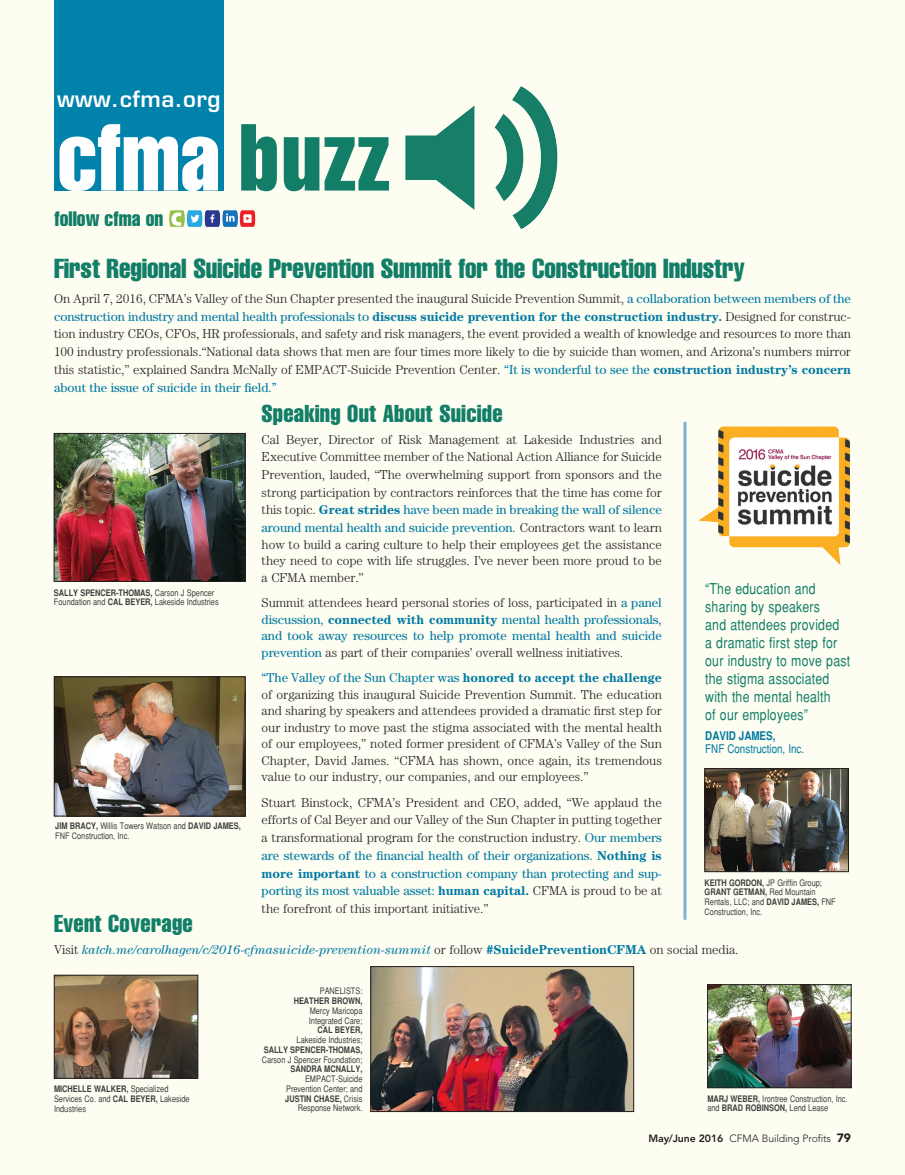
<style>
.page{position:relative;width:905px;height:1175px;background:#fff}
.page>*{position:absolute;margin:0;border:0;box-sizing:border-box;transform-origin:0 0}
.t1{font:extra-condensed 93.3px "Helvetica";letter-spacing:.015em;color:#fff}
.text{font:extra-condensed 27px "Helvetica";letter-spacing:-.005em;color:#137e67}
.Buzz_Secondary_Title{font:extra-condensed 24px "Helvetica";letter-spacing:.01em;color:#137e67}
.t2{font:600 22.05px "Eurostile";letter-spacing:.025em;color:#fff}
.t3{font:extra-condensed 20.55px "Helvetica";color:#137e67}
.Buzz_Secondary_Title-2{font:condensed 15px/18px "Helvetica";letter-spacing:.015em;color:#137e67}
.text-2{font:300 12.9px/17.7px "Century";letter-spacing:-.005em;color:#231f20;text-align:justify}
.text-3{font:12.9px/16.5px "Century";letter-spacing:-.005em;color:#0079a3;text-align:justify}
.Buzz_Secondary_Title-3{font:italic 12.9px "Century";letter-spacing:-.005em;color:#0079a3}
.Buzz_Secondary_Title-4{font:condensed 12px/13.5px "Helvetica";color:#0079a3}
.t4{font:300 10.5px "Avenir LT Std";letter-spacing:-.015em;color:#231f20}
.text-4{font:condensed 9px/9.8px "Helvetica";color:#3e3e3f}
.s1{color:#137e67}
.s2{font-weight:400;color:#0079a3}
.s3{font-weight:700;color:#0079a3}
.s4{font-weight:300;color:#231f20}
.s5{font-weight:700}
.s6{font-weight:300;font-style:normal;color:#231f20}
.s7{font-weight:700;font-style:normal}
.s8{font-weight:800}
.s9{font-weight:900;font-size:12px}
</style>
<div class="page">
<div style="left:0;top:0;width:904px;height:1174px;background:#fdfdf1"></div>
<img style="left:374px;top:76px;width:199px;height:165px">
<div style="left:54px;top:0;width:170px;height:190px;background:#0082ab"></div>
<img style="left:166px;top:209px;width:94px;height:18px">
<img style="left:56px;top:435px;width:187px;height:144px">
<div style="left:54px;top:433px;width:191px;height:148px;border:1px solid #231f20"></div>
<img style="left:372px;top:968px;width:260px;height:141px">
<div style="left:370px;top:966px;width:264px;height:145px;border:1px solid #231f20"></div>
<img style="left:56px;top:678px;width:187px;height:136px">
<div style="left:54px;top:676px;width:191px;height:140px;border:1px solid #231f20"></div>
<img style="left:709px;top:986px;width:140px;height:100px">
<div style="left:707px;top:984px;width:144px;height:104px;border:1px solid #231f20"></div>
<hr style="left:683px;top:422px;width:3px;height:497px;background:#7cb4d0">
<img style="left:706px;top:770px;width:140px;height:100px">
<div style="left:704px;top:768px;width:144px;height:104px;border:1px solid #231f20"></div>
<img style="left:56px;top:977px;width:140px;height:99px">
<div style="left:54px;top:975px;width:144px;height:103px;border:1px solid #231f20"></div>
<img style="left:692px;top:418px;width:166px;height:150px">
<p class="t2" style="left:57px;top:85px;width:165px">www.cfma.org</p>
<p class="t1" style="left:57px;top:98px;width:333px">cfma <span class="s1">buzz</span></p>
<p class="t3" style="left:54px;top:205px;width:110px">follow cfma on</p>
<p class="text" style="left:54px;top:251px;width:692px">First Regional Suicide Prevention Summit for the Construction Industry</p>
<p class="text-2" style="left:54px;top:289px;width:798px">On April 7, 2016, CFMA’s Valley of the Sun Chapter presented the inaugural Suicide Prevention Summit, <span class="s2">a collaboration between members of the construction industry and mental health professionals to</span> <span class="s3">discuss suicide prevention for the construction industry.</span> Designed for construc&shy;tion industry CEOs, CFOs, HR professionals, and safety and risk managers, the event provided a wealth of knowledge and resources to more than 100 industry professionals.“National data shows that men are four times more likely to die by suicide than women, and Arizona’s numbers mirror this statistic,” explained Sandra McNally of EMPACT-Suicide Prevention Center. <span class="s2">“It is wonderful to see the</span> <span class="s3">construction industry’s concern </span><span class="s2">about the issue of suicide in their field.”</span></p>
<p class="Buzz_Secondary_Title" style="left:261px;top:398px;width:242px">Speaking Out About Suicide</p>
<p class="text-2" style="left:261px;top:430px;width:402px">Cal Beyer, Director of Risk Management at Lakeside Industries and Executive Committee member of the National Action Alliance for Suicide Prevention, lauded, “The overwhelming support from sponsors and the strong participation by contractors reinforces that the time has come for this topic. <span class="s3">Great strides</span> <span class="s2">have been made in breaking the wall of silence around mental health and suicide prevention.</span> Contractors want to learn</p>
<p class="text-2" style="left:261px;top:536px;width:402px;line-height:16.5px">how to build a caring culture to help their employees get the assistance they need to cope with life struggles. I’ve never been more proud to be a CFMA member.”</p>
<p class="text-3" style="left:261px;top:594px;width:402px"><span class="s4">Summit attendees heard personal stories of loss, participated in</span> a panel discussion, <span class="s5">connected with community</span> mental health professionals, and took away resources to help promote mental health and suicide prevention <span class="s4">as part of their companies’ overall wellness initiatives.</span></p>
<p class="text-2" style="left:261px;top:669px;width:402px;line-height:16.5px"><span class="s2">“The Valley of the Sun Chapter was</span> <span class="s3">honored to accept the challenge </span>of organizing this inaugural Suicide Prevention Summit. The education and sharing by speakers and attendees provided a dramatic first step for our industry to move past the stigma associated with the mental health of our employees,” noted former president of CFMA’s Valley of the Sun Chapter, David James. “CFMA has shown, once again, its tremendous value to our industry, our companies, and our employees.”</p>
<p class="text-2" style="left:261px;top:793px;width:402px">Stuart Binstock, CFMA’s President and CEO, added, “We applaud the efforts of Cal Beyer and our Valley of the Sun Chapter in putting together a transformational program for the construction industry. <span class="s2">Our members are stewards of the financial health of their organizations.</span> <span class="s3">Nothing is more important</span> <span class="s2">to a construction company than protecting and sup&shy;porting its most valuable asset:</span> <span class="s3">human capital.</span> CFMA is proud to be at the forefront of this important initiative.”</p>
<p class="Buzz_Secondary_Title-2" style="left:705px;top:579px;width:146px">“The education and sharing by speakers<br>and attendees provided<br>a dramatic first step for our industry to move past the stigma associated with the mental health<br>of our employees”</p>
<p class="Buzz_Secondary_Title-4" style="left:705px;top:728px;width:100px"><span class="s5">DAVID JAMES,<br></span>FNF Construction, Inc.</p>
<p class="text-4" style="left:54px;top:587px;width:166px"><span class="s5">SALLY SPENCER-THOMAS,</span> Carson J Spencer<br>Foundation and <span class="s5">CAL BEYER,</span> Lakeside Industries</p>
<p class="text-4" style="left:55px;top:821px;width:187px"><span class="s5">JIM BRACY,</span> Willis Towers Watson and <span class="s5">DAVID JAMES,<br></span>FNF Construction, Inc.</p>
<p class="text-4" style="left:704px;top:877px;width:133px"><span class="s5">KEITH GORDON,</span> JP Griffin Group;<br><span class="s5">GRANT GETMAN,</span> Red Mountain<br>Rentals, LLC; and <span class="s5">DAVID JAMES,</span> FNF<br>Construction, Inc.</p>
<p class="Buzz_Secondary_Title" style="left:54px;top:907px;width:140px">Event Coverage</p>
<p class="Buzz_Secondary_Title-3" style="left:54px;top:942px;width:686px"><span class="s6">Visit</span> katch.me/carolhagen/c/2016-cfmasuicide-prevention-summit <span class="s6">or follow</span> <span class="s7">#SuicidePreventionCFMA</span> <span class="s6">on social media.</span></p>
<p class="text-4" style="left:54px;top:1084px;width:137px"><span class="s5">MICHELLE WALKER,</span> Specialized<br>Services Co. and <span class="s5">CAL BEYER,</span> Lakeside<br>Industries</p>
<p class="text-4" style="left:262px;top:986px;width:102px;text-align:right">PANELISTS:<br><span class="s5">HEATHER BROWN,<br></span>Mercy Maricopa<br>Integrated Care;<br><span class="s5">CAL BEYER,<br></span>Lakeside Industries;<br><span class="s5">SALLY SPENCER-THOMAS,<br></span>Carson J Spencer Foundation;<br><span class="s5">SANDRA MCNALLY,<br></span>EMPACT-Suicide<br>Prevention Center; and<br><span class="s5">JUSTIN CHASE,</span> Crisis<br>Response Network.</p>
<p class="text-4" style="left:707px;top:1093px;width:142px"><span class="s5">MARJ WEBER,</span> Irontree Construction, Inc. and <span class="s5">BRAD ROBINSON,</span> Lend Lease</p>
<p class="t4" style="left:648px;top:1132px;width:204px"><span class="s8">May/June 2016</span> CFMA Building Profits <span class="s9">79</span></p>
</div>
